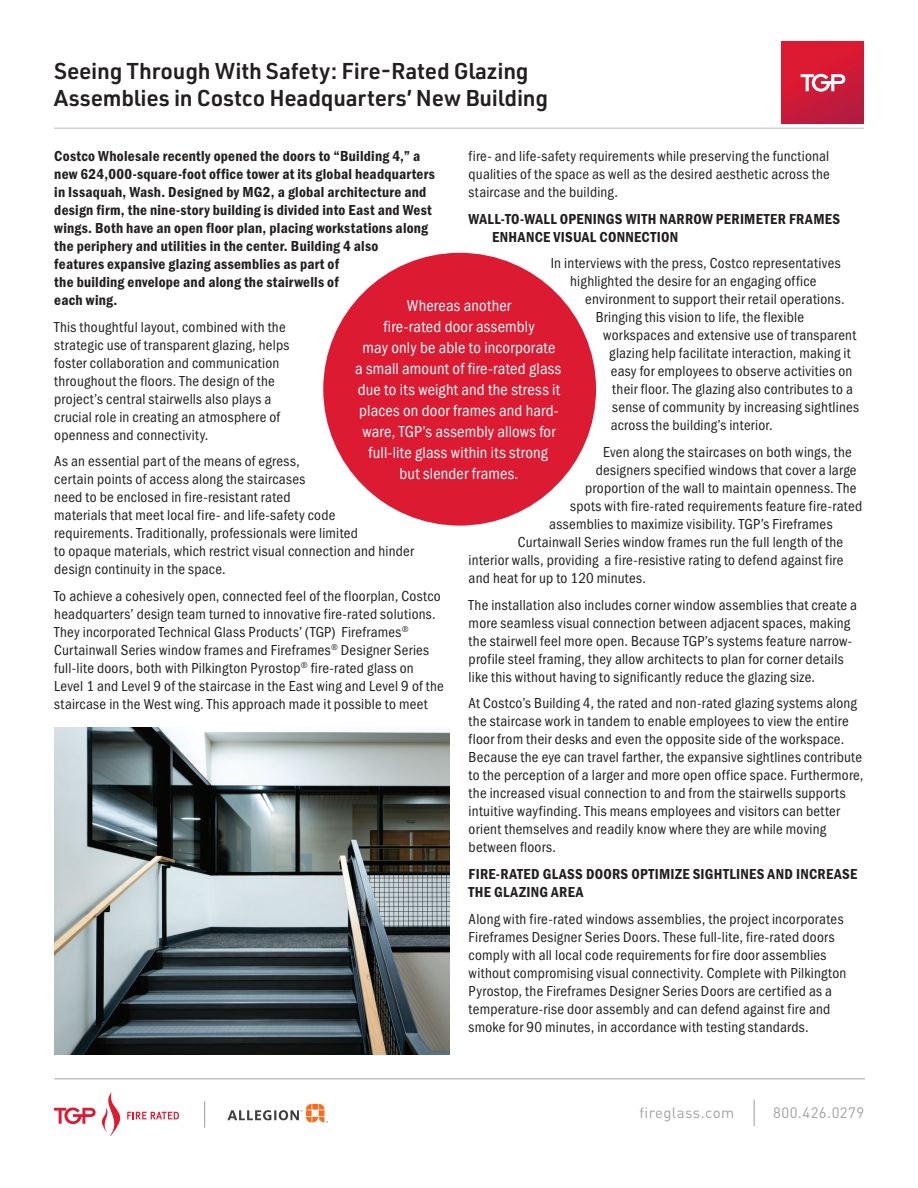
<style>
.page{position:relative;width:918px;height:1188px;background:#fff}
.page>*{position:absolute;margin:0;border:0;box-sizing:border-box;transform-origin:0 0}
.t1{font:600 22.5px/27px "URWDIN";letter-spacing:-.01em;color:#231f20}
.t2{font:16.5px/21px "Franklin Gothic URW Cond";letter-spacing:.01em;color:#fff;text-align:center}
.t3{font:15px/18px "Franklin Gothic URW Cond";letter-spacing:.02em;color:#231f20}
.t4{font:15px/18px "Franklin Gothic URW Con Dem";letter-spacing:.015em;color:#231f20}
.t5{font:15px "DIN Pro";letter-spacing:.03em;color:#a0a1a5}
</style>
<div class="page">
<div style="left:782px;top:42px;width:82px;height:82px;background:linear-gradient(to bottom,#e31a2f,#bb1a3f)"></div>
<svg style="left:801px;top:74px;width:44px;height:18px"></svg>
<hr style="left:54px;top:128px;width:810px;height:1px;background:#bcbdc0">
<hr style="left:55px;top:1078px;width:810px;height:1px;background:#a0a1a5">
<svg style="left:754px;top:1100px;width:1px;height:26px"></svg>
<svg style="left:204px;top:1101px;width:1px;height:26px"></svg>
<svg style="left:54px;top:1092px;width:125px;height:43px"></svg>
<svg style="left:227px;top:1104px;width:101px;height:18px"></svg>
<div style="left:322px;top:251px;width:276px;height:276px;background:#dc1a32;border-radius:50%"></div>
<img style="left:54px;top:728px;width:396px;height:326px">
<h1 class="t1" style="left:54px;top:57px;width:496px">Seeing Through With Safety: Fire-Rated Glazing<br>Assemblies in Costco Headquarters’ New Building</h1>
<p class="t3" style="left:469px;top:146px;width:363px;text-align:justify">fire- and life-safety requirements while preserving the functional qualities of the space as well as the desired aesthetic across the staircase and the building.</p>
<p class="t4" style="left:492px;top:209px;width:349px;text-indent:-24px">WALL-TO-WALL OPENINGS WITH NARROW PERIMETER FRAMES<br>ENHANCE VISUAL CONNECTION</p>
<p class="t3" style="left:551px;top:253px;width:291px;text-align:center">In interviews with the press, Costco representatives highlighted the desire for an engaging office</p>
<p class="t3" style="left:585px;top:289px;width:261px">environment to support their retail operations.</p>
<p class="t3" style="left:596px;top:307px;width:210px">Bringing this vision to life, the flexible</p>
<p class="t3" style="left:603px;top:325px;width:255px">workspaces and extensive use of transparent</p>
<p class="t3" style="left:609px;top:343px;width:243px">glazing help facilitate interaction, making it</p>
<p class="t3" style="left:611px;top:361px;width:243px">easy for employees to observe activities on</p>
<p class="t3" style="left:612px;top:379px;width:242px">their floor. The glazing also contributes to a</p>
<p class="t3" style="left:612px;top:397px;width:248px">sense of community by increasing sightlines</p>
<p class="t3" style="left:611px;top:415px;width:163px">across the building’s interior.</p>
<p class="t3" style="left:603px;top:442px;width:250px">Even along the staircases on both wings, the</p>
<p class="t3" style="left:596px;top:460px;width:262px">designers specified windows that cover a large</p>
<p class="t3" style="left:585px;top:478px;width:273px">proportion of the wall to maintain openness. The</p>
<p class="t3" style="left:570px;top:496px;width:294px">spots with fire-rated requirements feature fire-rated</p>
<p class="t3" style="left:549px;top:514px;width:285px">assemblies to maximize visibility. TGP’s Fireframes</p>
<p class="t3" style="left:518px;top:532px;width:327px">Curtainwall Series window frames run the full length of the</p>
<p class="t3" style="left:469px;top:550px;width:376px">interior walls, providing a fire-resistive rating to defend against fire</p>
<p class="t3" style="left:469px;top:568px;width:179px">and heat for up to 120 minutes.</p>
<p class="t3" style="left:469px;top:595px;width:390px">The installation also includes corner window assemblies that create a more seamless visual connection between adjacent spaces, making the stairwell feel more open. Because TGP’s systems feature narrow&shy;profile steel framing, they allow architects to plan for corner details like this without having to significantly reduce the glazing size.</p>
<p class="t3" style="left:469px;top:693px;width:396px">At Costco’s Building 4, the rated and non-rated glazing systems along the staircase work in tandem to enable employees to view the entire floor from their desks and even the opposite side of the workspace.<br>Because the eye can travel farther, the expansive sightlines contribute to the perception of a larger and more open office space. Furthermore, the increased visual connection to and from the stairwells supports intuitive wayfinding. This means employees and visitors can better orient themselves and readily know where they are while moving between floors.</p>
<p class="t4" style="left:469px;top:864px;width:390px">FIRE-RATED GLASS DOORS OPTIMIZE SIGHTLINES AND INCREASE<br>THE GLAZING AREA</p>
<p class="t3" style="left:469px;top:909px;width:379px">Along with fire-rated windows assemblies, the project incorporates Fireframes Designer Series Doors. These full-lite, fire-rated doors comply with all local code requirements for fire door assemblies without compromising visual connectivity. Complete with Pilkington Pyrostop, the Fireframes Designer Series Doors are certified as a temperature-rise door assembly and can defend against fire and smoke for 90 minutes, in accordance with testing standards.</p>
<p class="t4" style="left:54px;top:146px;width:382px">Costco Wholesale recently opened the doors to “Building 4,” a new 624,000-square-foot office tower at its global headquarters in Issaquah, Wash. Designed by MG2, a global architecture and design firm, the nine-story building is divided into East and West wings. Both have an open floor plan, placing workstations along the periphery and utilities in the center. Building 4 also<br>features expansive glazing assemblies as part of<br>the building envelope and along the stairwells of<br>each wing.</p>
<p class="t3" style="left:54px;top:317px;width:237px">This thoughtful layout, combined with the strategic use of transparent glazing, helps foster collaboration and communication throughout the floors. The design of the project’s central stairwells also plays a crucial role in creating an atmosphere of openness and connectivity.</p>
<p class="t3" style="left:54px;top:451px;width:361px">As an essential part of the means of egress,<br>certain points of access along the staircases<br>need to be enclosed in fire-resistant rated<br>materials that meet local fire- and life-safety code requirements. Traditionally, professionals were limited<br>to opaque materials, which restrict visual connection and hinder design continuity in the space.</p>
<p class="t3" style="left:54px;top:586px;width:391px">To achieve a cohesively open, connected feel of the floorplan, Costco headquarters’ design team turned to innovative fire-rated solutions.<br>They incorporated Technical Glass Products’ (TGP) Fireframes<sup>® </sup>Curtainwall Series window frames and Fireframes<sup>®</sup> Designer Series full-lite doors, both with Pilkington Pyrostop<sup>®</sup> fire-rated glass on Level 1 and Level 9 of the staircase in the East wing and Level 9 of the staircase in the West wing. This approach made it possible to meet</p>
<p class="t2" style="left:355px;top:294px;width:208px">Whereas another<br>fire-rated door assembly<br>may only be able to incorporate<br>a small amount of fire-rated glass due to its weight and the stress it places on door frames and hard&shy;ware, TGP’s assembly allows for full-lite glass within its strong<br>but slender frames.</p>
<p class="t5" style="left:639px;top:1101px;width:96px">fireglass.com</p>
<p class="t5" style="left:773px;top:1101px;width:93px">800.426.0279</p>
</div>
